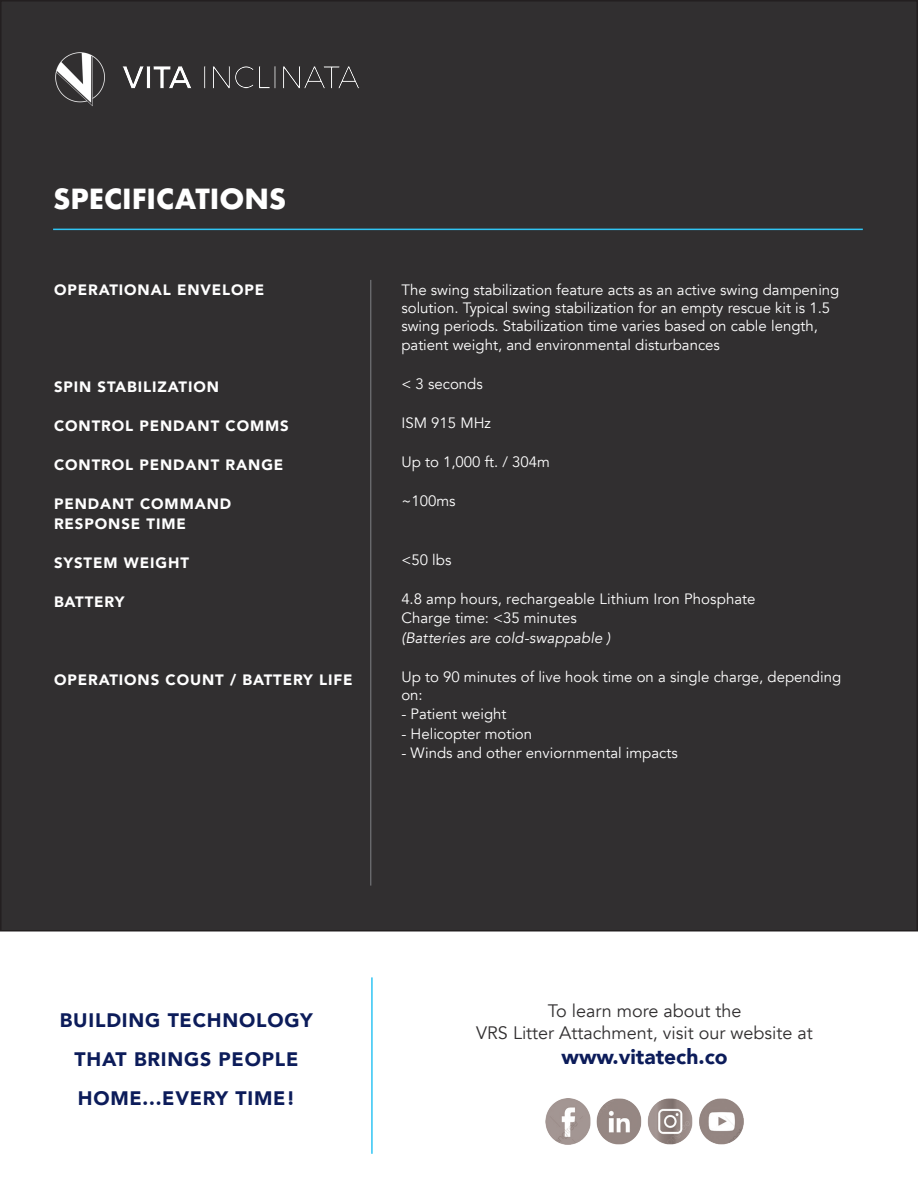
<style>
.page{position:relative;width:918px;height:1188px;background:#fff}
.page>*{position:absolute;margin:0;border:0;box-sizing:border-box;transform-origin:0 0}
.t1{font:700 27px "Futura";color:#fff}
.t2{font:900 21px "Avenir";color:#0c1c5a}
.t3{font:900 19.5px "Avenir";letter-spacing:.04em;color:#0c1c5a}
.t4{font:18px "Avenir";color:#312f30}
.t5{font:15px/18px "Avenir";color:#fff}
.t6{font:900 15px "Avenir";letter-spacing:.06em;color:#fff}
.t7{font:italic 15px "Avenir";letter-spacing:.005em;color:#fff}
</style>
<div class="page">
<div style="left:1px;top:1px;width:916px;height:930px;background:#312f30"></div>
<hr style="left:371px;top:977px;width:2px;height:177px;background:#30c5f3">
<hr style="left:53px;top:229px;width:810px;height:1px;background:#30c5f3">
<img style="left:546px;top:1099px;width:197px;height:45px">
<hr style="left:370px;top:280px;width:1px;height:606px;background:#808285">
<img style="left:55px;top:52px;width:304px;height:54px">
<p class="t1" style="left:53px;top:179px;width:235px">SPECIFICATIONS</p>
<p class="t6" style="left:54px;top:277px;width:212px">OPERATIONAL ENVELOPE</p>
<p class="t6" style="left:54px;top:374px;width:167px">SPIN STABILIZATION</p>
<p class="t6" style="left:54px;top:413px;width:236px">CONTROL PENDANT COMMS</p>
<p class="t6" style="left:54px;top:452px;width:231px">CONTROL PENDANT RANGE</p>
<p class="t6" style="left:54px;top:491px;width:179px">PENDANT COMMAND</p>
<p class="t6" style="left:54px;top:511px;width:133px">RESPONSE TIME</p>
<p class="t6" style="left:54px;top:550px;width:136px">SYSTEM WEIGHT</p>
<p class="t6" style="left:54px;top:589px;width:72px">BATTERY</p>
<p class="t6" style="left:54px;top:667px;width:300px">OPERATIONS COUNT / BATTERY LIFE</p>
<p class="t5" style="left:401px;top:281px;width:440px">The swing stabilization feature acts as an active swing dampening solution. Typical swing stabilization for an empty rescue kit is 1.5 swing periods. Stabilization time varies based on cable length,</p>
<p class="t5" style="left:401px;top:337px;width:320px">patient weight, and environmental disturbances</p>
<p class="t5" style="left:401px;top:376px;width:83px">&lt; 3 seconds</p>
<p class="t5" style="left:401px;top:415px;width:91px">ISM 915 MHz</p>
<p class="t5" style="left:401px;top:454px;width:150px">Up to 1,000 ft. / 304m</p>
<p class="t5" style="left:401px;top:493px;width:56px">~100ms</p>
<p class="t5" style="left:401px;top:551px;width:51px">&lt;50 lbs</p>
<p class="t5" style="left:401px;top:590px;width:356px">4.8 amp hours, rechargeable Lithium Iron Phosphate</p>
<p class="t5" style="left:401px;top:610px;width:177px">Charge time: &lt;35 minutes</p>
<p class="t7" style="left:401px;top:629px;width:211px">(Batteries are cold-swappable )</p>
<p class="t5" style="left:401px;top:668px;width:441px">Up to 90 minutes of live hook time on a single charge, depending on:</p>
<p class="t5" style="left:401px;top:706px;width:107px">- Patient weight</p>
<p class="t5" style="left:401px;top:725px;width:132px">- Helicopter motion</p>
<p class="t5" style="left:401px;top:745px;width:278px">- Winds and other enviornmental impacts</p>
<p class="t3" style="left:60px;top:1004px;width:255px">BUILDING TECHNOLOGY</p>
<p class="t3" style="left:75px;top:1043px;width:225px">THAT BRINGS PEOPLE</p>
<p class="t3" style="left:78px;top:1082px;width:219px">HOME...EVERY TIME!</p>
<p class="t4" style="left:548px;top:1000px;width:195px">To learn more about the</p>
<p class="t4" style="left:476px;top:1022px;width:338px">VRS Litter Attachment, visit our website at</p>
<p class="t2" style="left:562px;top:1038px;width:168px">www.vitatech.co</p>
</div>
